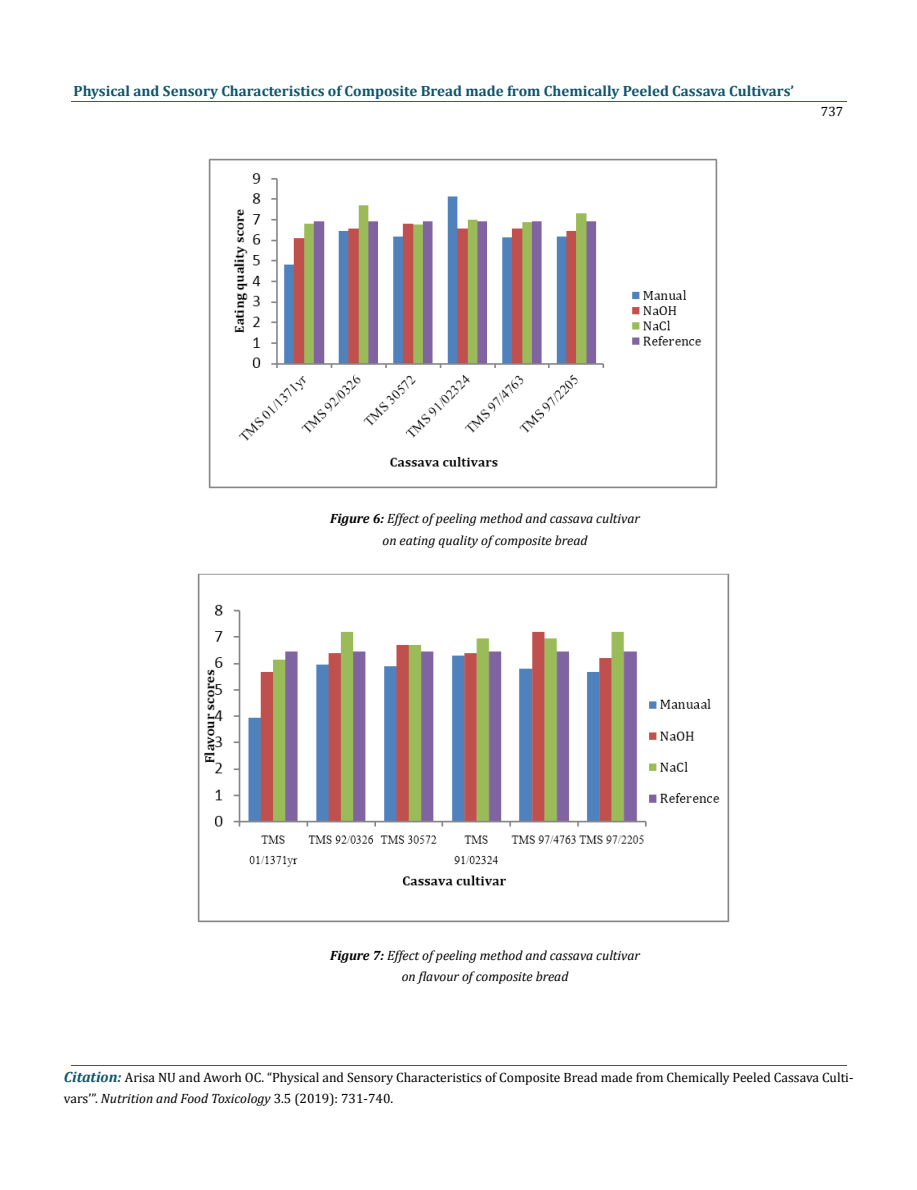
<style>
.page{position:relative;width:917px;height:1190px;background:#fff}
.page>*{position:absolute;margin:0;border:0;box-sizing:border-box;transform-origin:0 0}
.t1{font:700 14.85px "Cambria";color:#0e546a}
.t2{font:13.5px/21px "Cambria";color:#000}
.t3{font:italic 13.5px/21px "Cambria";color:#000;text-align:center}
.s1{font-weight:700}
.s2{font-weight:700;font-style:italic;font-size:14.85px;color:#0e546a}
.s3{font-style:italic}
</style>
<div class="page">
<hr style="left:72px;top:102px;width:774px;height:1px;background:#0d66b1">
<hr style="left:72px;top:1065px;width:774px;height:1px;background:#0d66b1">
<img style="left:209px;top:158px;width:508px;height:331px">
<img style="left:197px;top:574px;width:532px;height:348px">
<p class="t1" style="left:74px;top:82px;width:722px">Physical and Sensory Characteristics of Composite Bread made from Chemically Peeled Cassava Cultivars’</p>
<p class="t2" style="left:820px;top:101px;width:24px">737</p>
<p class="t3" style="left:330px;top:508px;width:311px"><span class="s1">Figure 6:</span> Effect of peeling method and cassava cultivar on eating quality of composite bread</p>
<p class="t3" style="left:330px;top:944px;width:311px"><span class="s1">Figure 7:</span> Effect of peeling method and cassava cultivar on flavour of composite bread</p>
<p class="t2" style="left:64px;top:1066px;width:791px"><span class="s2">Citation:</span> Arisa NU and Aworh OC. “Physical and Sensory Characteristics of Composite Bread made from Chemically Peeled Cassava Culti&shy;vars’”. <span class="s3">Nutrition and Food Toxicology</span> 3.5 (2019): 731-740.</p>
</div>
